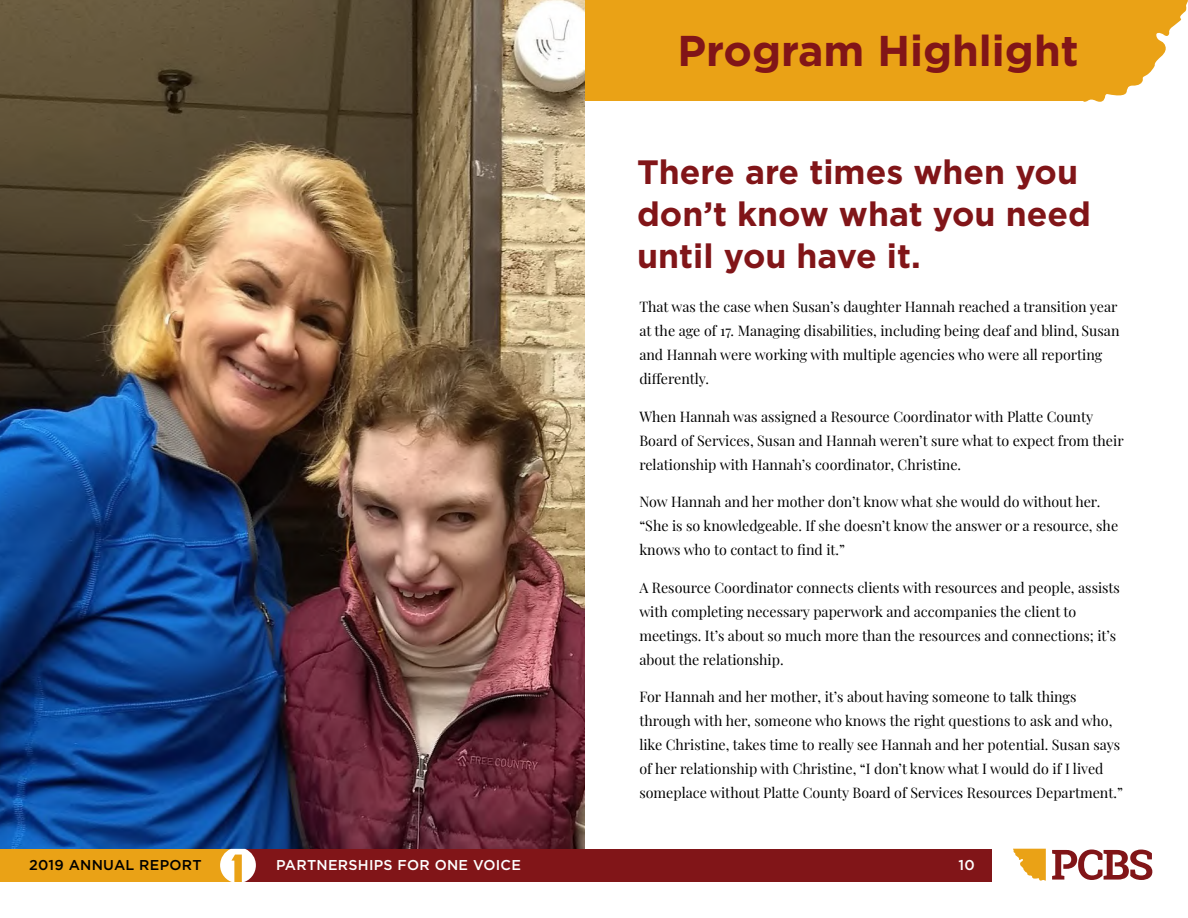
<style>
.page{position:relative;width:1188px;height:918px;background:#fff}
.page>*{position:absolute;margin:0;border:0;box-sizing:border-box;transform-origin:0 0}
.t1{font:700 43.05px "Gotham";color:#811518}
.t2{font:700 33.75px/42px "Gotham";color:#811518}
.t3{font:14.25px/24px "Playfair Display";color:#000}
.t4{font:500 14.25px "Gotham";letter-spacing:.02em;color:#fff}
.t5{font:500 14.25px "Gotham";letter-spacing:.02em;color:#000}
</style>
<div class="page">
<div style="left:579px;top:0;width:506px;height:101px;background:#eaa216"></div>
<svg style="left:1084px;top:1px;width:104px;height:101px"></svg>
<hr style="left:908px;top:0;width:280px;height:1px;background:#eaa216">
<img style="left:0;top:0;width:585px;height:849px">
<div style="left:0;top:849px;width:243px;height:32px;background:#eaa216"></div>
<svg style="left:1052px;top:850px;width:100px;height:30px"></svg>
<svg style="left:1013px;top:849px;width:33px;height:32px"></svg>
<div style="left:242px;top:849px;width:749px;height:32px;background:#811518"></div>
<svg style="left:220px;top:849px;width:36px;height:33px"></svg>
<p class="t1" style="left:677px;top:22px;width:403px">Program Highlight</p>
<p class="t2" style="left:637px;top:150px;width:455px">There are times when you don’t know what you need until you have it.</p>
<p class="t3" style="left:639px;top:294px;width:482px">That was the case when Susan’s daughter Hannah reached a transition year at the age of 17. Managing disabilities, including being deaf and blind, Susan and Hannah were working with multiple agencies who were all reporting differently.</p>
<p class="t3" style="left:639px;top:403px;width:486px">When Hannah was assigned a Resource Coordinator with Platte County<br>Board of Services, Susan and Hannah weren’t sure what to expect from their relationship with Hannah’s coordinator, Christine.</p>
<p class="t3" style="left:639px;top:489px;width:480px">Now Hannah and her mother don’t know what she would do without her. “She is so knowledgeable. If she doesn’t know the answer or a resource, she knows who to contact to find it.”</p>
<p class="t3" style="left:639px;top:574px;width:482px">A Resource Coordinator connects clients with resources and people, assists with completing necessary paperwork and accompanies the client to meetings. It’s about so much more than the resources and connections; it’s about the relationship.</p>
<p class="t3" style="left:639px;top:684px;width:485px">For Hannah and her mother, it’s about having someone to talk things through with her, someone who knows the right questions to ask and who, like Christine, takes time to really see Hannah and her potential. Susan says of her relationship with Christine, “I don’t know what I would do if I lived someplace without Platte County Board of Services Resources Department.”</p>
<p class="t5" style="left:29px;top:856px;width:174px">2019 ANNUAL REPORT</p>
<p class="t4" style="left:276px;top:856px;width:246px">PARTNERSHIPS FOR ONE VOICE</p>
<p class="t4" style="left:959px;top:856px;width:18px">10</p>
</div>
